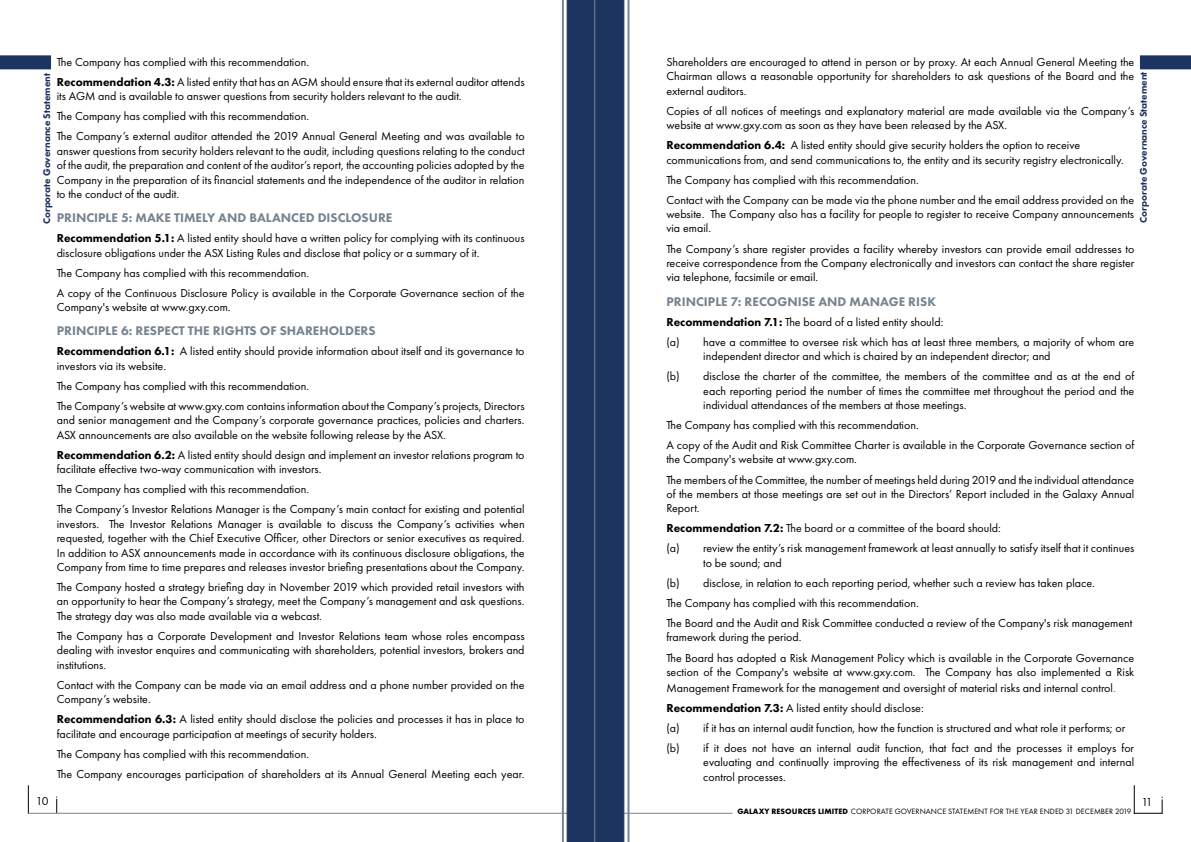
<style>
.page{position:relative;width:1191px;height:842px;background:#fff}
.page>*{position:absolute;margin:0;border:0;box-sizing:border-box;transform-origin:0 0}
.t1{font:800 13px "Futura PT";color:#77848f}
.t2{font:12px/14.4px "Futura PT";color:#000}
.t3{font:800 10px "Futura PT";color:#1e3460}
.t4{font:8px "Futura PT";letter-spacing:.01em;color:#000}
.s1{font-weight:800}
.s2{font-size:13px;color:#77848f}
.s3{font-weight:700}
</style>
<div class="page">
<svg style="left:28px;top:785px;width:1px;height:29px"></svg>
<svg style="left:56px;top:796px;width:1px;height:17px"></svg>
<svg style="left:1133px;top:785px;width:29px;height:29px"></svg>
<hr style="left:29px;top:813px;width:703px;height:1px;background:#77848f">
<div style="left:0;top:55px;width:51px;height:14px;background:#1e3460"></div>
<div style="left:1140px;top:55px;width:51px;height:14px;background:#1e3460"></div>
<hr style="left:562px;top:0;width:2px;height:842px;background:#77848f">
<hr style="left:627px;top:0;width:2px;height:842px;background:#77848f">
<svg style="left:566px;top:0;width:59px;height:842px;background:#243964"></svg>
<hr style="left:594px;top:0;width:1px;height:842px;background:#77848f">
<p class="t2" style="left:666px;top:55px;width:469px;text-align:justify">Shareholders are encouraged to attend in person or by proxy. At each Annual General Meeting the Chairman allows a reasonable opportunity for shareholders to ask questions of the Board and the external auditors.</p>
<p class="t2" style="left:666px;top:103px;width:469px">Copies of all notices of meetings and explanatory material are made available via the Company’s website at www.gxy.com as soon as they have been released by the ASX.</p>
<p class="t2" style="left:666px;top:138px;width:459px"><span class="s1">Recommendation 6.4:</span> A listed entity should give security holders the option to receive communications from, and send communications to, the entity and its security registry electronically.</p>
<p class="t2" style="left:666px;top:169px;width:469px;line-height:20.1px">The Company has complied with this recommendation.<br>Contact with the Company can be made via the phone number and the email address provided on the</p>
<p class="t2" style="left:666px;top:207px;width:469px">website. The Company also has a facility for people to register to receive Company announcements via email.</p>
<p class="t2" style="left:666px;top:241px;width:469px;text-align:justify">The Company’s share register provides a facility whereby investors can provide email addresses to receive correspondence from the Company electronically and investors can contact the share register via telephone, facsimile or email.</p>
<p class="t1" style="left:666px;top:293px;width:271px">PRINCIPLE 7: RECOGNISE AND MANAGE RISK</p>
<p class="t2" style="left:666px;top:311px;width:469px;line-height:20.1px"><span class="s1">Recommendation 7.1:</span> The board of a listed entity should:<br>(a) have a committee to oversee risk which has at least three members, a majority of whom are</p>
<p class="t2" style="left:666px;top:346px;width:469px;line-height:20.1px;text-indent:37px">independent director and which is chaired by an independent director; and<br>(b) disclose the charter of the committee, the members of the committee and as at the end of</p>
<p class="t2" style="left:703px;top:383px;width:432px">each reporting period the number of times the committee met throughout the period and the individual attendances of the members at those meetings.</p>
<p class="t2" style="left:666px;top:415px;width:469px;line-height:20.1px">The Company has complied with this recommendation.<br>A copy of the Audit and Risk Committee Charter is available in the Corporate Governance section of</p>
<p class="t2" style="left:666px;top:449px;width:469px;line-height:20.1px">the Company's website at www.gxy.com.<br>The members of the Committee, the number of meetings held during 2019 and the individual attendance</p>
<p class="t2" style="left:666px;top:487px;width:469px">of the members at those meetings are set out in the Directors’ Report included in the Galaxy Annual<br>Report.</p>
<p class="t2" style="left:666px;top:518px;width:469px;line-height:20.1px"><span class="s1">Recommendation 7.2:</span> The board or a committee of the board should:<br>(a) review the entity’s risk management framework at least annually to satisfy itself that it continues</p>
<p class="t2" style="left:666px;top:553px;width:467px;line-height:20.1px;text-indent:37px">to be sound; and<br>(b) disclose, in relation to each reporting period, whether such a review has taken place.<br>The Company has complied with this recommendation.<br>The Board and the Audit and Risk Committee conducted a review of the Company's risk management</p>
<p class="t2" style="left:666px;top:627px;width:469px;line-height:20.1px">framework during the period.<br>The Board has adopted a Risk Management Policy which is available in the Corporate Governance</p>
<p class="t2" style="left:666px;top:664px;width:469px;line-height:15.6px">section of the Company's website at www.gxy.com. The Company has also implemented a Risk<br>Management Framework for the management and oversight of material risks and internal control<span class="s2">.</span></p>
<p class="t2" style="left:666px;top:697px;width:469px;line-height:20.1px"><span class="s1">Recommendation 7.3:</span> A listed entity should disclose:<br>(a) if it has an internal audit function, how the function is structured and what role it performs; or (b) if it does not have an internal audit function, that fact and the processes it employs for</p>
<p class="t2" style="left:703px;top:755px;width:432px">evaluating and continually improving the effectiveness of its risk management and internal control processes.</p>
<p class="t2" style="left:57px;top:52px;width:469px;line-height:20.1px">The Company has complied with this recommendation.<br><span class="s1">Recommendation 4.3:</span> A listed entity that has an AGM should ensure that its external auditor attends</p>
<p class="t2" style="left:57px;top:86px;width:469px;line-height:20.1px">its AGM and is available to answer questions from security holders relevant to the audit.<br>The Company has complied with this recommendation.<br>The Company’s external auditor attended the 2019 Annual General Meeting and was available to</p>
<p class="t2" style="left:57px;top:144px;width:469px;text-align:justify">answer questions from security holders relevant to the audit, including questions relating to the conduct of the audit, the preparation and content of the auditor’s report, the accounting policies adopted by the Company in the preparation of its financial statements and the independence of the auditor in relation to the conduct of the audit.</p>
<p class="t1" style="left:57px;top:210px;width:337px">PRINCIPLE 5: MAKE TIMELY AND BALANCED DISCLOSURE</p>
<p class="t2" style="left:57px;top:231px;width:469px"><span class="s1">Recommendation 5.1:</span> A listed entity should have a written policy for complying with its continuous disclosure obligations under the ASX Listing Rules and disclose that policy or a summary of it.</p>
<p class="t2" style="left:57px;top:263px;width:469px;line-height:20.1px">The Company has complied with this recommendation.<br>A copy of the Continuous Disclosure Policy is available in the Corporate Governance section of the</p>
<p class="t2" style="left:57px;top:300px;width:175px">Company's website at www.gxy.com.</p>
<p class="t1" style="left:57px;top:323px;width:320px">PRINCIPLE 6: RESPECT THE RIGHTS OF SHAREHOLDERS</p>
<p class="t2" style="left:57px;top:344px;width:469px"><span class="s1">Recommendation 6.1:</span> A listed entity should provide information about itself and its governance to investors via its website.</p>
<p class="t2" style="left:57px;top:376px;width:469px;line-height:20.1px">The Company has complied with this recommendation.<br>The Company’s website at www.gxy.com contains information about the Company’s projects, Directors</p>
<p class="t2" style="left:57px;top:413px;width:469px">and senior management and the Company’s corporate governance practices, policies and charters.<br>ASX announcements are also available on the website following release by the ASX.</p>
<p class="t2" style="left:57px;top:447px;width:469px"><span class="s1">Recommendation 6.2:</span> A listed entity should design and implement an investor relations program to facilitate effective two-way communication with investors.</p>
<p class="t2" style="left:57px;top:479px;width:469px;line-height:20.1px">The Company has complied with this recommendation.<br>The Company’s Investor Relations Manager is the Company’s main contact for existing and potential</p>
<p class="t2" style="left:57px;top:516px;width:469px;text-align:justify">investors. The Investor Relations Manager is available to discuss the Company’s activities when requested, together with the Chief Executive Officer, other Directors or senior executives as required.<br>In addition to ASX announcements made in accordance with its continuous disclosure obligations, the Company from time to time prepares and releases investor briefing presentations about the Company.</p>
<p class="t2" style="left:57px;top:580px;width:469px;text-align:justify">The Company hosted a strategy briefing day in November 2019 which provided retail investors with an opportunity to hear the Company’s strategy, meet the Company’s management and ask questions.<br>The strategy day was also made available via a webcast.</p>
<p class="t2" style="left:57px;top:629px;width:469px;text-align:justify">The Company has a Corporate Development and Investor Relations team whose roles encompass dealing with investor enquires and communicating with shareholders, potential investors, brokers and institutions.</p>
<p class="t2" style="left:57px;top:677px;width:469px">Contact with the Company can be made via an email address and a phone number provided on the<br>Company’s website.</p>
<p class="t2" style="left:57px;top:712px;width:469px"><span class="s1">Recommendation 6.3:</span> A listed entity should disclose the policies and processes it has in place to facilitate and encourage participation at meetings of security holders.</p>
<p class="t2" style="left:57px;top:743px;width:469px;line-height:20.1px">The Company has complied with this recommendation.<br>The Company encourages participation of shareholders at its Annual General Meeting each year.</p>
<p class="t3" style="left:41px;top:224px;width:153px;rotate:-90deg">Corporate Governance Statement</p>
<p class="t3" style="left:1137px;top:223px;width:153px;rotate:-90deg">Corporate Governance Statement</p>
<p class="t2" style="left:36px;top:794px;width:14px">10</p>
<p class="t2" style="left:1141px;top:794px;width:12px">11</p>
<p class="t4" style="left:737px;top:806px;width:395px"><span class="s3">GALAXY RESOURCES LIMITED</span> CORPORATE GOVERNANCE STATEMENT FOR THE YEAR ENDED 31 DECEMBER 2019</p>
</div>
